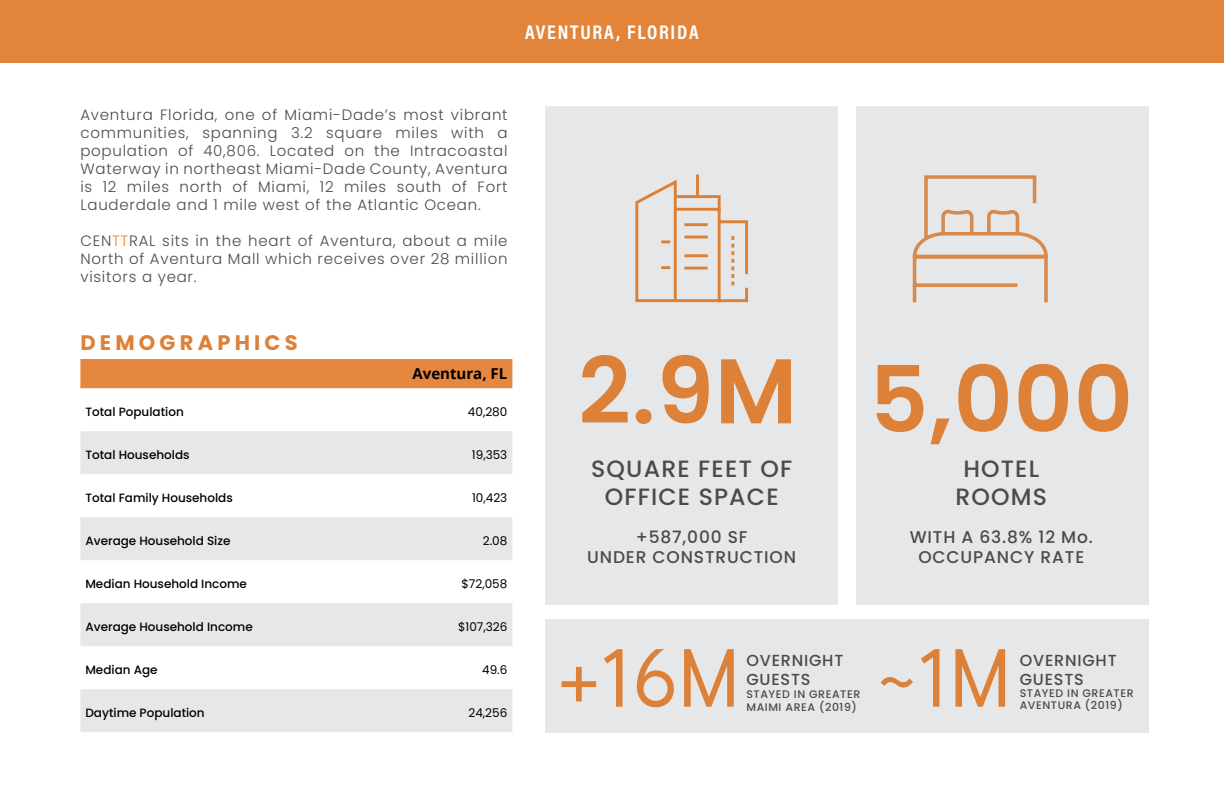
<style>
.page{position:relative;width:1224px;height:792px;background:#fff}
.page>*{position:absolute;margin:0;border:0;box-sizing:border-box;transform-origin:0 0}
.t1{font:600 91.7px "Poppins";color:#dd8038}
.t2{font:500 82.5px "Aaux Next";color:#dd8038}
.t3{font:500 23.6px/28.3px "Poppins";letter-spacing:.05em;color:#4b4b4b;text-align:center}
.t4{font:700 21px "Poppins";letter-spacing:.2em;color:#dd8038}
.t5{font:20px "Acumin Variable Concept";letter-spacing:.085em;color:#fff}
.t6{font:500 17px/20.4px "Poppins";letter-spacing:.05em;color:#4b4b4b;text-align:center}
.t7{font:500 16px/19.6px "Poppins";letter-spacing:.05em;color:#4b4b4b}
.t8{font:300 15px/18px "Poppins";letter-spacing:.05em;color:#4b4b4b;text-align:justify}
.t9{font:700 15px "Open Sans";color:#000}
.t10{font:500 12px "Poppins";color:#000}
.t11{font:12px "Poppins";color:#000}
.t12{font:500 11px/12.7px "Poppins";letter-spacing:.05em;color:#4b4b4b}
.s1{color:#f58221}
</style>
<div class="page">
<div style="left:80px;top:359px;width:432px;height:29px;background:#e5873f"></div>
<svg style="left:80px;top:431px;width:432px;height:301px;fill:#e6e7e8"></svg>
<div style="left:545px;top:106px;width:293px;height:498px;background:#e6e7e8"></div>
<svg style="left:635px;top:174px;width:113px;height:129px"></svg>
<div style="left:856px;top:106px;width:293px;height:498px;background:#e6e7e8"></div>
<svg style="left:912px;top:175px;width:136px;height:128px"></svg>
<div style="left:545px;top:619px;width:604px;height:113px;background:#e6e7e8"></div>
<div style="left:0;top:0;width:1224px;height:62px;background:#e28439"></div>
<h3 class="t5" style="left:525px;top:18px;width:175px">AVENTURA, FLORIDA</h3>
<p class="t8" style="left:80px;top:106px;width:429px">Aventura Florida, one of Miami-Dade’s most vibrant communities, spanning 3.2 square miles with a population of 40,806. Located on the Intracoastal Waterway in northeast Miami-Dade County, Aventura is 12 miles north of Miami, 12 miles south of Fort Lauderdale and 1 mile west of the Atlantic Ocean.</p>
<p class="t8" style="left:80px;top:232px;width:429px">CEN<span class="s1">TT</span>RAL sits in the heart of Aventura, about a mile North of Aventura Mall which receives over 28 million visitors a year.</p>
<h3 class="t4" style="left:80px;top:330px;width:219px">DEMOGRAPHICS</h3>
<p class="t9" style="left:412px;top:363px;width:96px">Aventura, FL</p>
<p class="t10" style="left:85px;top:405px;width:100px">Total Population</p>
<p class="t11" style="left:468px;top:405px;width:41px">40,280</p>
<p class="t10" style="left:85px;top:448px;width:106px">Total Households</p>
<p class="t11" style="left:472px;top:448px;width:37px">19,353</p>
<p class="t10" style="left:85px;top:491px;width:149px">Total Family Households</p>
<p class="t11" style="left:472px;top:491px;width:37px">10,423</p>
<p class="t10" style="left:85px;top:534px;width:147px">Average Household Size</p>
<p class="t11" style="left:483px;top:534px;width:26px">2.08</p>
<p class="t10" style="left:85px;top:577px;width:163px">Median Household Income</p>
<p class="t11" style="left:461px;top:577px;width:47px">$72,058</p>
<p class="t10" style="left:85px;top:620px;width:169px">Average Household Income</p>
<p class="t11" style="left:458px;top:620px;width:51px">$107,326</p>
<p class="t10" style="left:85px;top:663px;width:74px">Median Age</p>
<p class="t11" style="left:482px;top:663px;width:27px">49.6</p>
<p class="t10" style="left:85px;top:706px;width:121px">Daytime Population</p>
<p class="t11" style="left:469px;top:706px;width:40px">24,256</p>
<h1 class="t1" style="left:578px;top:338px;width:221px">2.9M</h1>
<h3 class="t3" style="left:591px;top:454px;width:203px">SQUARE FEET OF<br>OFFICE SPACE</h3>
<p class="t6" style="left:587px;top:527px;width:210px">+587,000 SF<br>UNDER CONSTRUCTION</p>
<h1 class="t1" style="left:869px;top:347px;width:265px">5,000</h1>
<h3 class="t3" style="left:956px;top:454px;width:93px">HOTEL<br>ROOMS</h3>
<p class="t6" style="left:910px;top:527px;width:185px">WITH A 63.8% 12 Mo.<br>OCCUPANCY RATE</p>
<h2 class="t2" style="left:558px;top:622px;width:183px">+16M</h2>
<p class="t7" style="left:746px;top:650px;width:98px">OVERNIGHT<br>GUESTS</p>
<p class="t12" style="left:746px;top:688px;width:115px">STAYED IN GREATER<br>MAIMI AREA (2019)</p>
<h2 class="t2" style="left:877px;top:622px;width:136px">~1M</h2>
<p class="t7" style="left:1020px;top:651px;width:98px;line-height:19.2px">OVERNIGHT<br>GUESTS</p>
<p class="t12" style="left:1020px;top:687px;width:115px;line-height:11.9px">STAYED IN GREATER<br>AVENTURA (2019)</p>
</div>
